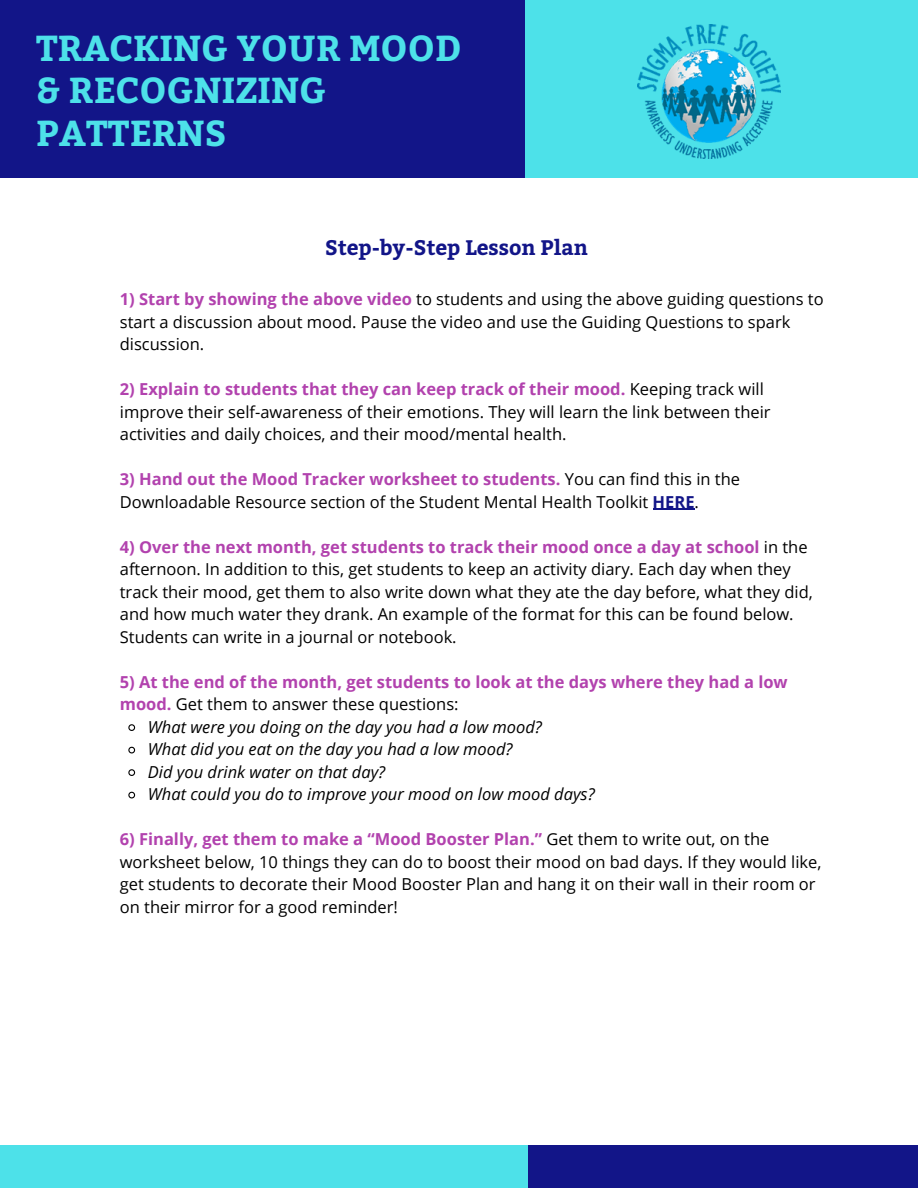
<style>
.page{position:relative;width:918px;height:1188px;background:#fff}
.page>*{position:absolute;margin:0;border:0;box-sizing:border-box;transform-origin:0 0}
.t1{font:700 36px/42.8px "Bitter";color:#4de1e9}
.t2{font:700 21px "Bitter";color:#121588}
.t3{font:16.5px/22.5px "Open Sans";color:#000}
.t4{font:italic 16.5px/22.5px "Open Sans";color:#000}
.t5{font:700 16.5px/22.5px "Open Sans";color:#b242ae}
.s1{font-weight:700;color:#b242ae}
.s2{font-weight:700;color:#121588}
.s3{font-weight:400;color:#000}
</style>
<div class="page">
<div style="left:525px;top:0;width:393px;height:178px;background:#4de1e9"></div>
<div style="left:0;top:0;width:525px;height:178px;background:#121588"></div>
<div style="left:525px;top:1145px;width:393px;height:43px;background:#121588"></div>
<div style="left:0;top:1145px;width:528px;height:43px;background:#4de1e9"></div>
<svg style="left:128px;top:724px;width:8px;height:7px"></svg>
<svg style="left:128px;top:746px;width:8px;height:8px"></svg>
<svg style="left:128px;top:769px;width:8px;height:7px"></svg>
<svg style="left:128px;top:791px;width:8px;height:8px"></svg>
<hr style="left:653px;top:509px;width:42px;height:1px;background:#121588">
<img style="left:637px;top:25px;width:143px;height:134px">
<h1 class="t1" style="left:36px;top:25px;width:427px">TRACKING YOUR MOOD &amp; RECOGNIZING<br>PATTERNS</h1>
<p class="t2" style="left:325px;top:232px;width:264px">Step-by-Step Lesson Plan</p>
<p class="t3" style="left:120px;top:288px;width:705px"><span class="s1">1) Start by showing the above video</span> to students and using the above guiding questions to start a discussion about mood. Pause the video and use the Guiding Questions to spark discussion.</p>
<p class="t3" style="left:120px;top:378px;width:652px"><span class="s1">2) Explain to students that they can keep track of their mood.</span> Keeping track will improve their self-awareness of their emotions. They will learn the link between their activities and daily choices, and their mood/mental health.</p>
<p class="t3" style="left:120px;top:468px;width:622px"><span class="s1">3) Hand out the Mood Tracker worksheet to students.</span> You can find this in the<br>Downloadable Resource section of the Student Mental Health Toolkit <span class="s2">HERE</span>.</p>
<p class="t3" style="left:120px;top:535px;width:695px"><span class="s1">4) Over the next month, get students to track their mood once a day at school</span> in the afternoon. In addition to this, get students to keep an activity diary. Each day when they track their mood, get them to also write down what they ate the day before, what they did, and how much water they drank. An example of the format for this can be found below.<br>Students can write in a journal or notebook.</p>
<p class="t5" style="left:120px;top:670px;width:669px">5) At the end of the month, get students to look at the days where they had a low mood. <span class="s3">Get them to answer these questions:</span></p>
<p class="t4" style="left:148px;top:715px;width:448px">What were you doing on the day you had a low mood?<br>What did you eat on the day you had a low mood?<br>Did you drink water on that day?<br>What could you do to improve your mood on low mood days?</p>
<p class="t3" style="left:120px;top:828px;width:703px"><span class="s1">6) Finally, get them to make a “Mood Booster Plan.”</span> Get them to write out, on the worksheet below, 10 things they can do to boost their mood on bad days. If they would like, get students to decorate their Mood Booster Plan and hang it on their wall in their room or on their mirror for a good reminder!</p>
</div>
